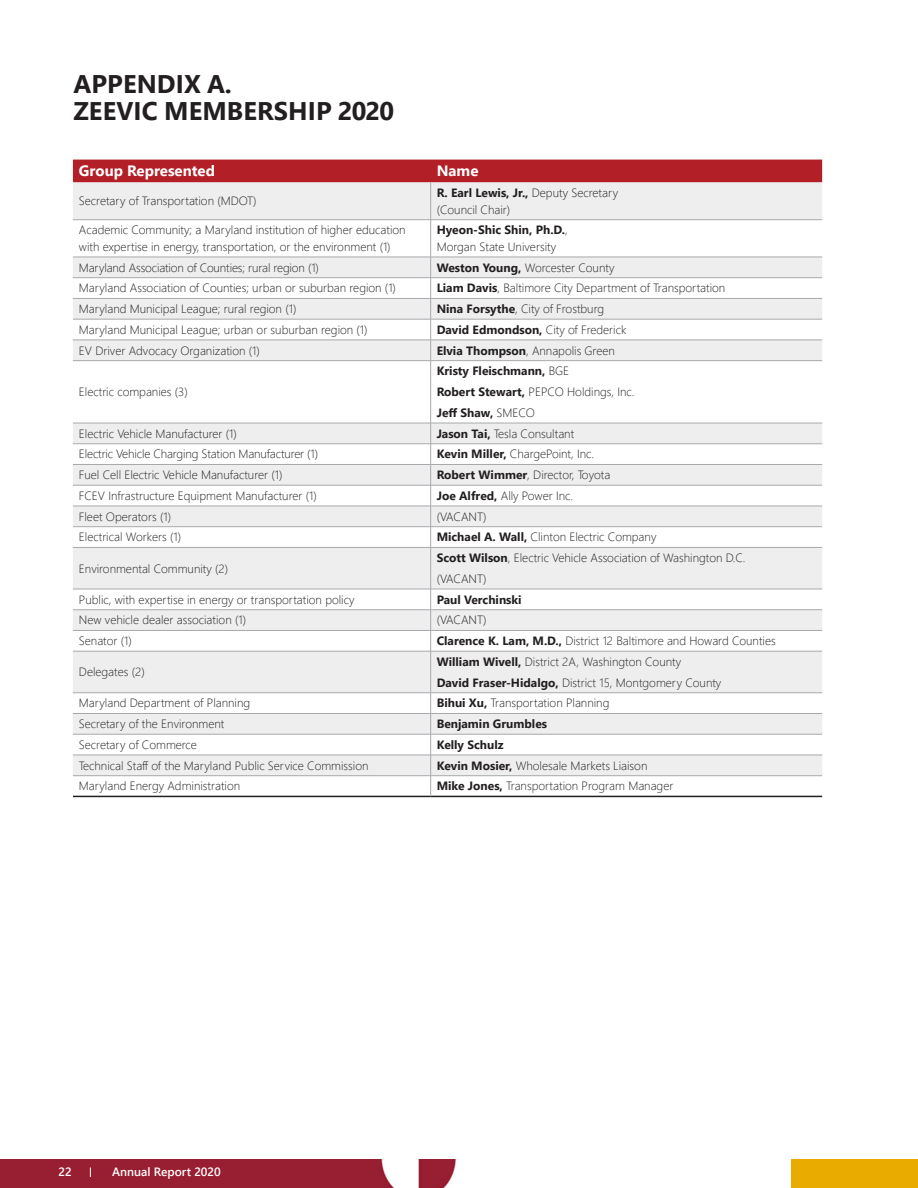
<style>
.page{position:relative;width:918px;height:1188px;background:#fff}
.page>*{position:absolute;margin:0;border:0;box-sizing:border-box;transform-origin:0 0}
.Main_Header{font:700 25.5px/27px "Segoe UI";letter-spacing:.005em;color:#231f20}
.Table_Header{font:700 15px "Segoe UI";color:#fff}
.Table_Text{font:300 12px/16.5px "Segoe UI";color:#231f20}
.Table_Text-2{font:700 12px "Segoe UI";color:#231f20}
.t1{font:600 12px "Segoe UI";color:#fff}
.s1{font-weight:700}
.s2{font-weight:300}
</style>
<div class="page">
<img style="left:0;top:1159px;width:918px;height:29px">
<div style="left:73px;top:160px;width:749px;height:22px;background:#b21f27"></div>
<svg style="left:73px;top:182px;width:749px;height:593px;fill:#eeeeef"></svg>
<hr style="left:73px;top:796px;width:358px;height:1px;background:#231f20">
<hr style="left:431px;top:796px;width:391px;height:1px;background:#231f20">
<hr style="left:430px;top:182px;width:1px;height:38px;background:#a8a9ad">
<hr style="left:73px;top:219px;width:358px;height:1px;background:#a8a9ad">
<hr style="left:431px;top:219px;width:391px;height:1px;background:#a8a9ad">
<hr style="left:430px;top:220px;width:1px;height:37px;background:#a8a9ad">
<hr style="left:73px;top:257px;width:358px;height:1px;background:#a8a9ad">
<hr style="left:431px;top:257px;width:391px;height:1px;background:#a8a9ad">
<hr style="left:73px;top:277px;width:358px;height:1px;background:#a8a9ad">
<hr style="left:431px;top:277px;width:391px;height:1px;background:#a8a9ad">
<hr style="left:73px;top:298px;width:358px;height:1px;background:#a8a9ad">
<hr style="left:431px;top:298px;width:391px;height:1px;background:#a8a9ad">
<hr style="left:73px;top:319px;width:358px;height:1px;background:#a8a9ad">
<hr style="left:431px;top:319px;width:391px;height:1px;background:#a8a9ad">
<hr style="left:73px;top:340px;width:358px;height:1px;background:#a8a9ad">
<hr style="left:431px;top:340px;width:391px;height:1px;background:#a8a9ad">
<svg style="left:430px;top:257px;width:1px;height:103px"></svg>
<hr style="left:73px;top:360px;width:358px;height:1px;background:#a8a9ad">
<hr style="left:431px;top:360px;width:391px;height:1px;background:#a8a9ad">
<hr style="left:430px;top:361px;width:1px;height:62px;background:#a8a9ad">
<hr style="left:73px;top:423px;width:358px;height:1px;background:#a8a9ad">
<hr style="left:431px;top:423px;width:391px;height:1px;background:#a8a9ad">
<hr style="left:73px;top:443px;width:358px;height:1px;background:#a8a9ad">
<hr style="left:431px;top:443px;width:391px;height:1px;background:#a8a9ad">
<hr style="left:73px;top:464px;width:358px;height:1px;background:#a8a9ad">
<hr style="left:431px;top:464px;width:391px;height:1px;background:#a8a9ad">
<hr style="left:73px;top:485px;width:358px;height:1px;background:#a8a9ad">
<hr style="left:431px;top:485px;width:391px;height:1px;background:#a8a9ad">
<hr style="left:73px;top:506px;width:358px;height:1px;background:#a8a9ad">
<hr style="left:431px;top:506px;width:391px;height:1px;background:#a8a9ad">
<hr style="left:73px;top:526px;width:358px;height:1px;background:#a8a9ad">
<hr style="left:431px;top:526px;width:391px;height:1px;background:#a8a9ad">
<svg style="left:430px;top:423px;width:1px;height:124px"></svg>
<hr style="left:73px;top:547px;width:358px;height:1px;background:#a8a9ad">
<hr style="left:431px;top:547px;width:391px;height:1px;background:#a8a9ad">
<hr style="left:430px;top:548px;width:1px;height:41px;background:#a8a9ad">
<hr style="left:73px;top:589px;width:358px;height:1px;background:#a8a9ad">
<hr style="left:431px;top:589px;width:391px;height:1px;background:#a8a9ad">
<hr style="left:73px;top:609px;width:358px;height:1px;background:#a8a9ad">
<hr style="left:431px;top:609px;width:391px;height:1px;background:#a8a9ad">
<hr style="left:73px;top:630px;width:358px;height:1px;background:#a8a9ad">
<hr style="left:431px;top:630px;width:391px;height:1px;background:#a8a9ad">
<svg style="left:430px;top:589px;width:1px;height:62px"></svg>
<hr style="left:73px;top:651px;width:358px;height:1px;background:#a8a9ad">
<hr style="left:431px;top:651px;width:391px;height:1px;background:#a8a9ad">
<hr style="left:430px;top:651px;width:1px;height:42px;background:#a8a9ad">
<hr style="left:73px;top:693px;width:358px;height:1px;background:#a8a9ad">
<hr style="left:431px;top:693px;width:391px;height:1px;background:#a8a9ad">
<hr style="left:73px;top:713px;width:358px;height:1px;background:#a8a9ad">
<hr style="left:431px;top:713px;width:391px;height:1px;background:#a8a9ad">
<hr style="left:73px;top:734px;width:358px;height:1px;background:#a8a9ad">
<hr style="left:431px;top:734px;width:391px;height:1px;background:#a8a9ad">
<hr style="left:73px;top:755px;width:358px;height:1px;background:#a8a9ad">
<hr style="left:431px;top:755px;width:391px;height:1px;background:#a8a9ad">
<hr style="left:73px;top:775px;width:358px;height:1px;background:#a8a9ad">
<hr style="left:431px;top:775px;width:391px;height:1px;background:#a8a9ad">
<svg style="left:430px;top:693px;width:1px;height:103px"></svg>
<p class="Main_Header" style="left:73px;top:68px;width:322px">APPENDIX A.<br>ZEEVIC MEMBERSHIP 2020</p>
<p class="Table_Header" style="left:79px;top:157px;width:138px">Group Represented</p>
<p class="Table_Header" style="left:437px;top:157px;width:43px">Name</p>
<p class="Table_Text" style="left:79px;top:192px;width:179px">Secretary of Transportation (MDOT)</p>
<p class="Table_Text" style="left:437px;top:184px;width:183px"><span class="s1">R. Earl Lewis, Jr.,</span> Deputy Secretary (Council Chair)</p>
<p class="Table_Text" style="left:79px;top:221px;width:328px">Academic Community; a Maryland institution of higher education with expertise in energy, transportation, or the environment (1)</p>
<p class="Table_Text" style="left:437px;top:221px;width:133px"><span class="s1">Hyeon-Shic Shin, Ph.D.</span>,<br>Morgan State University</p>
<p class="Table_Text" style="left:79px;top:258px;width:241px">Maryland Association of Counties; rural region (1)</p>
<p class="Table_Text" style="left:437px;top:258px;width:179px"><span class="s1">Weston Young,</span> Worcester County</p>
<p class="Table_Text" style="left:79px;top:279px;width:319px">Maryland Association of Counties; urban or suburban region (1)</p>
<p class="Table_Text" style="left:437px;top:279px;width:290px"><span class="s1">Liam Davis</span>, Baltimore City Department of Transportation</p>
<p class="Table_Text" style="left:79px;top:300px;width:219px">Maryland Municipal League; rural region (1)</p>
<p class="Table_Text" style="left:437px;top:300px;width:169px"><span class="s1">Nina Forsythe</span>, City of Frostburg</p>
<p class="Table_Text" style="left:79px;top:320px;width:290px">Maryland Municipal League; urban or suburban region (1)</p>
<p class="Table_Text-2" style="left:437px;top:318px;width:191px">David Edmondson, <span class="s2">City of Frederick</span></p>
<p class="Table_Text" style="left:79px;top:341px;width:182px">EV Driver Advocacy Organization (1)</p>
<p class="Table_Text" style="left:437px;top:341px;width:180px"><span class="s1">Elvia Thompson</span>, Annapolis Green</p>
<p class="Table_Text" style="left:79px;top:383px;width:110px">Electric companies (3)</p>
<p class="Table_Text-2" style="left:437px;top:360px;width:134px">Kristy Fleischmann, <span class="s2">BGE</span></p>
<p class="Table_Text" style="left:437px;top:383px;width:199px"><span class="s1">Robert Stewart,</span> PEPCO Holdings, Inc.</p>
<p class="Table_Text-2" style="left:437px;top:401px;width:100px">Jeff Shaw, <span class="s2">SMECO</span></p>
<p class="Table_Text" style="left:79px;top:424px;width:160px">Electric Vehicle Manufacturer (1)</p>
<p class="Table_Text" style="left:437px;top:424px;width:139px"><span class="s1">Jason Tai,</span> Tesla Consultant</p>
<p class="Table_Text" style="left:79px;top:445px;width:241px">Electric Vehicle Charging Station Manufacturer (1)</p>
<p class="Table_Text" style="left:437px;top:445px;width:159px"><span class="s1">Kevin Miller,</span> ChargePoint, Inc.</p>
<p class="Table_Text" style="left:79px;top:466px;width:205px">Fuel Cell Electric Vehicle Manufacturer (1)</p>
<p class="Table_Text" style="left:437px;top:466px;width:175px"><span class="s1">Robert Wimmer</span>, Director, Toyota</p>
<p class="Table_Text" style="left:79px;top:486px;width:239px">FCEV Infrastructure Equipment Manufacturer (1)</p>
<p class="Table_Text" style="left:437px;top:486px;width:138px"><span class="s1">Joe Alfred,</span> Ally Power Inc.</p>
<p class="Table_Text" style="left:79px;top:507px;width:94px">Fleet Operators (1)</p>
<p class="Table_Text" style="left:437px;top:507px;width:51px">(VACANT)</p>
<p class="Table_Text" style="left:79px;top:528px;width:104px">Electrical Workers (1)</p>
<p class="Table_Text" style="left:437px;top:528px;width:221px"><span class="s1">Michael A. Wall,</span> Clinton Electric Company</p>
<p class="Table_Text" style="left:79px;top:559px;width:151px">Environmental Community (2)</p>
<p class="Table_Text" style="left:437px;top:549px;width:310px"><span class="s1">Scott Wilson</span>, Electric Vehicle Association of Washington D.C.</p>
<p class="Table_Text" style="left:437px;top:569px;width:51px">(VACANT)</p>
<p class="Table_Text" style="left:79px;top:590px;width:277px">Public, with expertise in energy or transportation policy</p>
<p class="Table_Text-2" style="left:437px;top:588px;width:87px">Paul Verchinski</p>
<p class="Table_Text" style="left:79px;top:611px;width:169px">New vehicle dealer association (1)</p>
<p class="Table_Text" style="left:437px;top:611px;width:51px">(VACANT)</p>
<p class="Table_Text" style="left:79px;top:632px;width:54px">Senator (1)</p>
<p class="Table_Text" style="left:437px;top:632px;width:341px"><span class="s1">Clarence K. Lam, M.D.,</span> District 12 Baltimore and Howard Counties</p>
<p class="Table_Text" style="left:79px;top:663px;width:67px">Delegates (2)</p>
<p class="Table_Text" style="left:437px;top:652px;width:246px"><span class="s1">William Wivell,</span> District 2A, Washington County</p>
<p class="Table_Text" style="left:437px;top:673px;width:286px"><span class="s1">David Fraser-Hidalgo,</span> District 15, Montgomery County</p>
<p class="Table_Text" style="left:79px;top:694px;width:173px">Maryland Department of Planning</p>
<p class="Table_Text" style="left:437px;top:694px;width:174px"><span class="s1">Bihui Xu,</span> Transportation Planning</p>
<p class="Table_Text" style="left:79px;top:715px;width:147px">Secretary of the Environment</p>
<p class="Table_Text-2" style="left:437px;top:713px;width:112px">Benjamin Grumbles</p>
<p class="Table_Text" style="left:79px;top:735px;width:120px">Secretary of Commerce</p>
<p class="Table_Text-2" style="left:437px;top:733px;width:68px">Kelly Schulz</p>
<p class="Table_Text" style="left:79px;top:756px;width:291px">Technical Staff of the Maryland Public Service Commission</p>
<p class="Table_Text" style="left:437px;top:756px;width:212px"><span class="s1">Kevin Mosier,</span> Wholesale Markets Liaison</p>
<p class="Table_Text" style="left:79px;top:777px;width:163px">Maryland Energy Administration</p>
<p class="Table_Text" style="left:437px;top:777px;width:238px"><span class="s1">Mike Jones,</span> Transportation Program Manager</p>
<p class="t1" style="left:58px;top:1161px;width:15px">22</p>
<p class="t1" style="left:112px;top:1161px;width:110px">Annual Report 2020</p>
</div>
